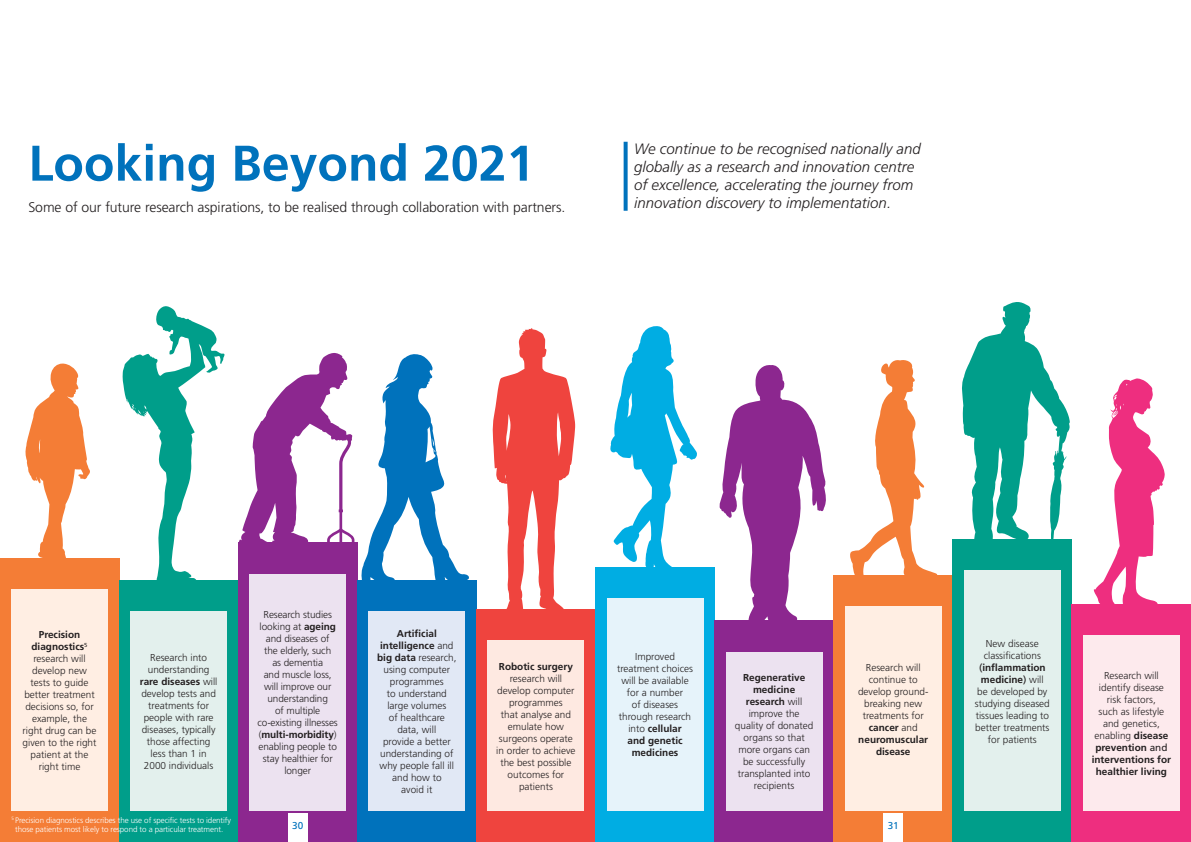
<style>
.page{position:relative;width:1191px;height:842px;background:#fff}
.page>*{position:absolute;margin:0;border:0;box-sizing:border-box;transform-origin:0 0}
.t1{font:700 50px "Frutiger";color:#0072bc}
.t2{font:italic 300 15px/18px "Frutiger";color:#231f20}
.t3{font:300 14px "Frutiger";letter-spacing:-.005em;color:#231f20}
.t4{font:300 10px/12px "Frutiger";color:#231f20;text-align:center}
.t5{font:700 10px "Frutiger";color:#231f20}
.t6{font:10px "Frutiger";color:#0072bc}
.t7{font:300 8px/9.6px "Frutiger";letter-spacing:-.01em;color:#fff;text-align:center}
.s1{font-weight:700}
.s2{font-weight:400}
</style>
<div class="page">
<div style="left:0;top:558px;width:119px;height:284px;background:#f47d36"></div>
<div style="left:11px;top:590px;width:97px;height:221px;background:#ffeee3"></div>
<div style="left:119px;top:580px;width:119px;height:262px;background:#009e8a"></div>
<div style="left:130px;top:612px;width:97px;height:199px;background:#e3f0ed"></div>
<div style="left:238px;top:543px;width:119px;height:299px;background:#8c278f"></div>
<div style="left:249px;top:574px;width:97px;height:237px;background:#ece2f0"></div>
<div style="left:357px;top:580px;width:119px;height:262px;background:#0072bc"></div>
<div style="left:369px;top:612px;width:96px;height:199px;background:#e1e8f5"></div>
<div style="left:476px;top:609px;width:119px;height:233px;background:#ef443e"></div>
<div style="left:595px;top:567px;width:119px;height:275px;background:#00ade3"></div>
<div style="left:607px;top:598px;width:96px;height:213px;background:#e6f3fa"></div>
<div style="left:714px;top:621px;width:119px;height:221px;background:#8c278f"></div>
<div style="left:726px;top:652px;width:96px;height:159px;background:#ece2f0"></div>
<div style="left:833px;top:575px;width:119px;height:267px;background:#f47d36"></div>
<div style="left:845px;top:607px;width:96px;height:204px;background:#ffeee3"></div>
<div style="left:952px;top:539px;width:120px;height:303px;background:#009e8a"></div>
<div style="left:1072px;top:604px;width:119px;height:238px;background:#ee2e7f"></div>
<div style="left:1083px;top:636px;width:96px;height:175px;background:#fdeaed"></div>
<svg style="left:623px;top:142px;width:4px;height:69px"></svg>
<svg style="left:239px;top:353px;width:116px;height:190px"></svg>
<svg style="left:716px;top:365px;width:111px;height:256px"></svg>
<svg style="left:361px;top:354px;width:108px;height:226px"></svg>
<svg style="left:1093px;top:378px;width:71px;height:226px"></svg>
<svg style="left:962px;top:302px;width:108px;height:237px"></svg>
<svg style="left:610px;top:326px;width:87px;height:241px"></svg>
<svg style="left:25px;top:363px;width:65px;height:195px"></svg>
<svg style="left:850px;top:360px;width:87px;height:215px"></svg>
<svg style="left:122px;top:306px;width:102px;height:274px"></svg>
<svg style="left:492px;top:328px;width:83px;height:281px"></svg>
<div style="left:488px;top:641px;width:96px;height:170px;background:#fee9e1"></div>
<div style="left:964px;top:570px;width:96px;height:241px;background:#e3f0ed"></div>
<div style="left:288px;top:814px;width:20px;height:28px;background:#fff"></div>
<div style="left:883px;top:814px;width:20px;height:28px;background:#fff"></div>
<h1 class="t1" style="left:28px;top:139px;width:507px">Looking Beyond 2021</h1>
<h3 class="t3" style="left:28px;top:200px;width:538px">Some of our future research aspirations, to be realised through collaboration with partners.</h3>
<h2 class="t2" style="left:634px;top:140px;width:288px">We continue to be recognised nationally and globally as a research and innovation centre of excellence, accelerating the journey from innovation discovery to implementation.</h2>
<p class="t4" style="left:23px;top:629px;width:75px"><span class="s1">Precision diagnostics</span><sup>5 </sup>research will develop new tests to guide better treatment decisions so, for example, the right drug can be given to the right patient at the right time</p>
<p class="t4" style="left:140px;top:652px;width:79px">Research into understanding <span class="s1">rare diseases</span> will develop tests and treatments for people with rare diseases, typically those affecting less than 1 in<br>2000 individuals</p>
<p class="t4" style="left:258px;top:609px;width:82px">Research studies looking at <span class="s1">ageing </span>and diseases of<br>the elderly, such<br>as dementia<br>and muscle loss, will improve our understanding<br>of multiple co-existing illnesses (<span class="s1">multi-morbidity</span>) enabling people to stay healthier for longer</p>
<p class="t4" style="left:377px;top:628px;width:81px"><span class="s1">Artificial intelligence</span> and <span class="s1">big data</span> research, using computer programmes<br>to understand large volumes<br>of healthcare data, will<br>provide a better understanding of why people fall ill and how to<br>avoid it</p>
<p class="t5" style="left:499px;top:661px;width:75px">Robotic surgery</p>
<p class="t4" style="left:496px;top:673px;width:81px">research will develop computer programmes<br>that analyse and emulate how surgeons operate in order to achieve the best possible outcomes for patients</p>
<p class="t4" style="left:617px;top:651px;width:77px">Improved treatment choices will be available for a number<br>of diseases through research into <span class="s1">cellular<br>and genetic medicines</span></p>
<p class="t4" style="left:974px;top:638px;width:77px">New disease classifications <span class="s2">(</span><span class="s1">inflammation medicine</span><span class="s2">)</span> will be developed by studying diseased tissues leading to better treatments for patients</p>
<p class="t4" style="left:735px;top:672px;width:80px"><span class="s1">Regenerative medicine research</span> will improve the quality of donated organs so that more organs can be successfully transplanted into recipients</p>
<p class="t4" style="left:858px;top:662px;width:72px">Research will continue to develop ground&shy;breaking new treatments for <span class="s1">cancer</span> and <span class="s1">neuromuscular disease</span></p>
<p class="t4" style="left:1091px;top:670px;width:81px">Research will identify disease risk factors,<br>such as lifestyle and genetics, enabling <span class="s1">disease prevention</span> <span class="s2">and </span><span class="s1">interventions for healthier living</span></p>
<p class="t7" style="left:11px;top:816px;width:221px"><sup>5</sup> Precision diagnostics describes the use of specific tests to identify those patients most likely to respond to a particular treatment.</p>
<p class="t6" style="left:292px;top:820px;width:13px">30</p>
<p class="t6" style="left:887px;top:820px;width:13px">31</p>
</div>
